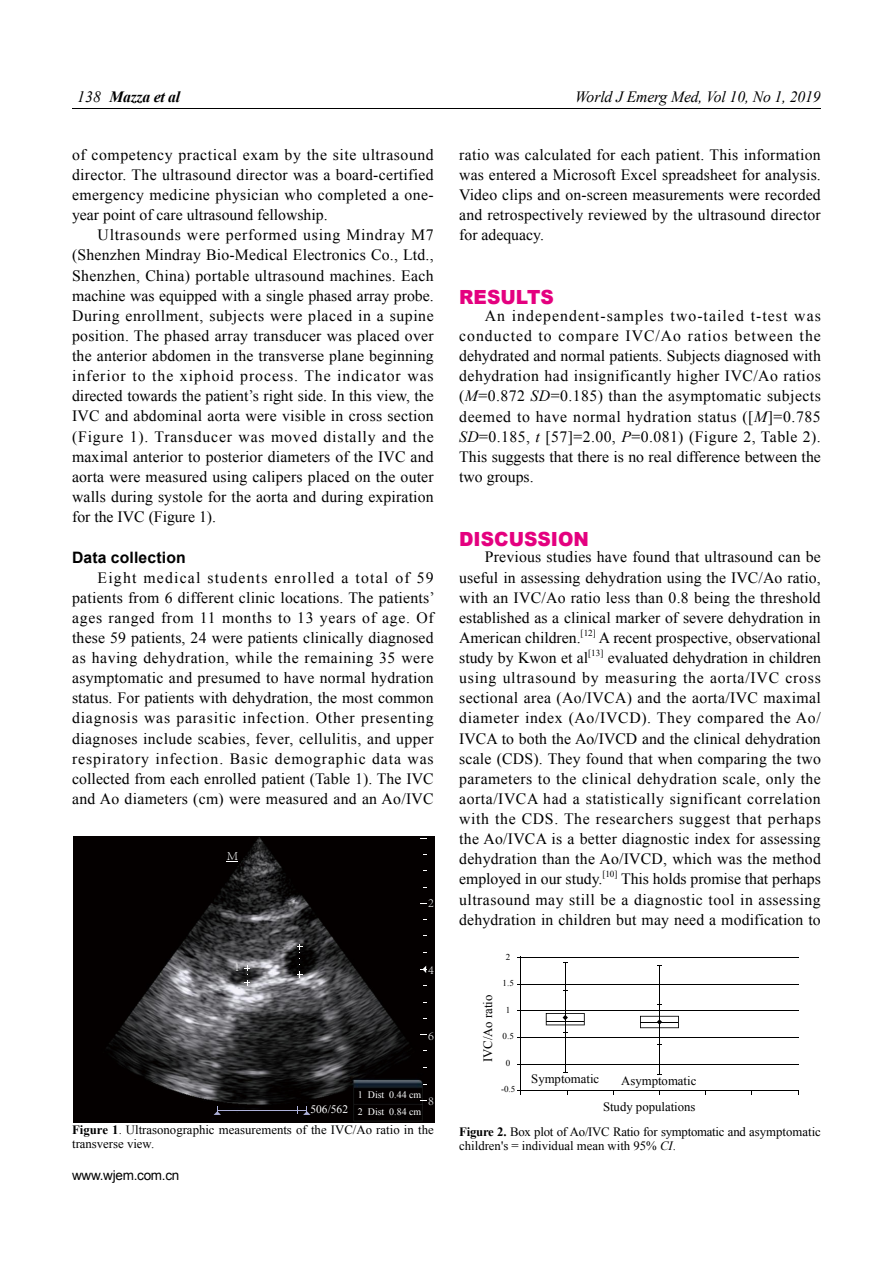
<style>
.page{position:relative;width:893px;height:1263px;background:#fff}
.page>*{position:absolute;margin:0;border:0;box-sizing:border-box;transform-origin:0 0}
.t1{font:900 19.5px "Arial";color:#e4007f;scale:.95 1}
.t2{font:15.75px/20.1px "Times New Roman";color:#000;text-align:justify}
.t3{font:italic 15.75px "Times New Roman";letter-spacing:-.01em;color:#000}
.t4{font:700 15.75px "Arial";letter-spacing:.005em;color:#000}
.t5{font:italic 700 15.75px "Times New Roman";letter-spacing:-.02em;color:#000}
.t6{font:13.5px "Arial";letter-spacing:-.02em;color:#000}
.t7{font:12.75px/14.2px "Times New Roman";color:#000}
.t8{font:12.75px "Adobe Song Std Light GBK EUC H";color:#fff}
.t9{font:9.9px/17.2px "Times New Roman";color:#fff;text-align:right}
.t10{font:9.15px "Times New Roman";color:#000}
.t11{font:9px "Times New Roman";color:#000}
.s1{font-weight:400}
.s2{font-style:italic}
.s3{font-weight:700}
.s4{font-family:"Adobe Song Std Light GBK EUC H"}
</style>
<div class="page">
<hr style="left:72px;top:108px;width:748px;height:1px;background:#000">
<img style="left:73px;top:837px;width:362px;height:285px">
<hr style="left:217px;top:1110px;width:90px;height:1px;background:#adb0d8">
<svg style="left:297px;top:944px;width:6px;height:9px"></svg>
<svg style="left:297px;top:971px;width:6px;height:6px"></svg>
<svg style="left:244px;top:966px;width:6px;height:20px"></svg>
<svg style="left:420px;top:966px;width:7px;height:7px"></svg>
<svg style="left:297px;top:1106px;width:13px;height:9px"></svg>
<svg style="left:213px;top:1106px;width:8px;height:9px"></svg>
<hr style="left:520px;top:957px;width:1px;height:134px;background:#000">
<hr style="left:565px;top:963px;width:1px;height:109px;background:#000">
<hr style="left:659px;top:966px;width:1px;height:109px;background:#000">
<hr style="left:516px;top:1090px;width:282px;height:1px;background:#000">
<hr style="left:516px;top:1011px;width:282px;height:1px;background:#000">
<hr style="left:516px;top:984px;width:282px;height:1px;background:#000">
<hr style="left:516px;top:1064px;width:282px;height:1px;background:#000">
<hr style="left:516px;top:957px;width:282px;height:1px;background:#000">
<hr style="left:516px;top:1037px;width:282px;height:1px;background:#000">
<svg style="left:546px;top:1013px;width:38px;height:12px"></svg>
<svg style="left:640px;top:1016px;width:39px;height:12px"></svg>
<p class="t5" style="left:77px;top:91px;width:104px"><span class="s1">138</span> Mazza et al</p>
<p class="t3" style="left:575px;top:91px;width:247px">World J Emerg Med, Vol 10, No 1, 2019</p>
<p class="t2" style="left:72px;top:146px;width:363px">of competency practical exam by the site ultrasound director. The ultrasound director was a board-certified emergency medicine physician who completed a one&shy;year point of care ultrasound fellowship.</p>
<p class="t2" style="left:72px;top:227px;width:363px;text-indent:26px">Ultrasounds were performed using Mindray M7 (Shenzhen Mindray Bio-Medical Electronics Co., Ltd., Shenzhen, China) portable ultrasound machines. Each machine was equipped with a single phased array probe.<br>During enrollment, subjects were placed in a supine position. The phased array transducer was placed over the anterior abdomen in the transverse plane beginning inferior to the xiphoid process. The indicator was directed towards the patient’s right side. In this view, the IVC and abdominal aorta were visible in cross section (Figure 1). Transducer was moved distally and the maximal anterior to posterior diameters of the IVC and aorta were measured using calipers placed on the outer walls during systole for the aorta and during expiration for the IVC (Figure 1).</p>
<p class="t4" style="left:72px;top:551px;width:115px">Data collection</p>
<p class="t2" style="left:72px;top:569px;width:364px;text-indent:26px">Eight medical students enrolled a total of 59 patients from 6 different clinic locations. The patients’ ages ranged from 11 months to 13 years of age. Of these 59 patients, 24 were patients clinically diagnosed as having dehydration, while the remaining 35 were asymptomatic and presumed to have normal hydration status. For patients with dehydration, the most common diagnosis was parasitic infection. Other presenting diagnoses include scabies, fever, cellulitis, and upper respiratory infection. Basic demographic data was collected from each enrolled patient (Table 1). The IVC and Ao diameters (cm) were measured and an Ao/IVC</p>
<p class="t8" style="left:227px;top:849px;width:13px">M</p>
<p class="t8" style="left:234px;top:960px;width:7px">1</p>
<p class="t8" style="left:428px;top:896px;width:7px">2</p>
<p class="t8" style="left:428px;top:963px;width:7px">4</p>
<p class="t8" style="left:428px;top:1028px;width:7px">6</p>
<p class="t9" style="left:310px;top:1087px;width:112px">1 Dist 0.44 cm<br><sup>506/562</sup> 2 Dist 0.84 cm</p>
<p class="t8" style="left:428px;top:1094px;width:7px">8</p>
<p class="t2" style="left:459px;top:146px;width:363px">ratio was calculated for each patient. This information was entered a Microsoft Excel spreadsheet for analysis.<br>Video clips and on-screen measurements were recorded and retrospectively reviewed by the ultrasound director for adequacy.</p>
<p class="t1" style="left:459px;top:290px;width:101px">RESULTS</p>
<p class="t2" style="left:459px;top:307px;width:363px;text-indent:26px">An independent-samples two-tailed t-test was conducted to compare IVC/Ao ratios between the dehydrated and normal patients. Subjects diagnosed with dehydration had insignificantly higher IVC/Ao ratios (<span class="s2">M</span>=0.872 <span class="s2">SD</span>=0.185) than the asymptomatic subjects deemed to have normal hydration status ([<span class="s2">M</span>]=0.785<br><span class="s2">SD</span>=0.185, <span class="s2">t</span> [57]=2.00, <span class="s2">P</span>=0.081) (Figure 2, Table 2).<br>This suggests that there is no real difference between the two groups.</p>
<p class="t1" style="left:459px;top:532px;width:138px">DISCUSSION</p>
<p class="t2" style="left:459px;top:549px;width:363px;text-indent:26px">Previous studies have found that ultrasound can be useful in assessing dehydration using the IVC/Ao ratio, with an IVC/Ao ratio less than 0.8 being the threshold established as a clinical marker of severe dehydration in American children.</p>
<p class="t10" style="left:580px;top:629px;width:17px">[12]</p>
<p class="t2" style="left:599px;top:629px;width:223px">A recent prospective, observational</p>
<p class="t2" style="left:459px;top:649px;width:130px">study by Kwon et al</p>
<p class="t10" style="left:588px;top:649px;width:17px">[13]</p>
<p class="t2" style="left:459px;top:649px;width:363px;text-indent:149px">evaluated dehydration in children using ultrasound by measuring the aorta/IVC cross sectional area (Ao/IVCA) and the aorta/IVC maximal diameter index (Ao/IVCD). They compared the Ao/ IVCA to both the Ao/IVCD and the clinical dehydration scale (CDS). They found that when comparing the two parameters to the clinical dehydration scale, only the aorta/IVCA had a statistically significant correlation with the CDS. The researchers suggest that perhaps the Ao/IVCA is a better diagnostic index for assessing dehydration than the Ao/IVCD, which was the method employed in our study.</p>
<p class="t10" style="left:602px;top:871px;width:17px">[10]</p>
<p class="t2" style="left:459px;top:871px;width:363px;text-indent:162px">This holds promise that perhaps ultrasound may still be a diagnostic tool in assessing dehydration in children but may need a modification to</p>
<p class="t11" style="left:506px;top:954px;width:6px">2</p>
<p class="t7" style="left:482px;top:1062px;width:69px;rotate:-90deg">IVC/Ao ratio</p>
<p class="t11" style="left:502px;top:980px;width:13px">1.5</p>
<p class="t11" style="left:506px;top:1007px;width:6px">1</p>
<p class="t11" style="left:502px;top:1033px;width:13px">0.5</p>
<p class="t11" style="left:506px;top:1060px;width:6px">0</p>
<p class="t11" style="left:501px;top:1086px;width:16px">-0.5</p>
<p class="t7" style="left:531px;top:1073px;width:70px">Symptomatic</p>
<p class="t7" style="left:621px;top:1075px;width:77px">Asymptomatic</p>
<p class="t7" style="left:603px;top:1101px;width:94px">Study populations</p>
<p class="t7" style="left:72px;top:1124px;width:363px"><span class="s3">Figure 1</span><span class="s4">.</span> Ultrasonographic measurements of the IVC/Ao ratio in the transverse view.</p>
<p class="t7" style="left:459px;top:1125px;width:363px"><span class="s3">Figure 2.</span> Box plot of Ao/IVC Ratio for symptomatic and asymptomatic children's = individual mean with 95% <span class="s2">CI</span>.</p>
<p class="t6" style="left:72px;top:1171px;width:109px">www.wjem.com.cn</p>
</div>
